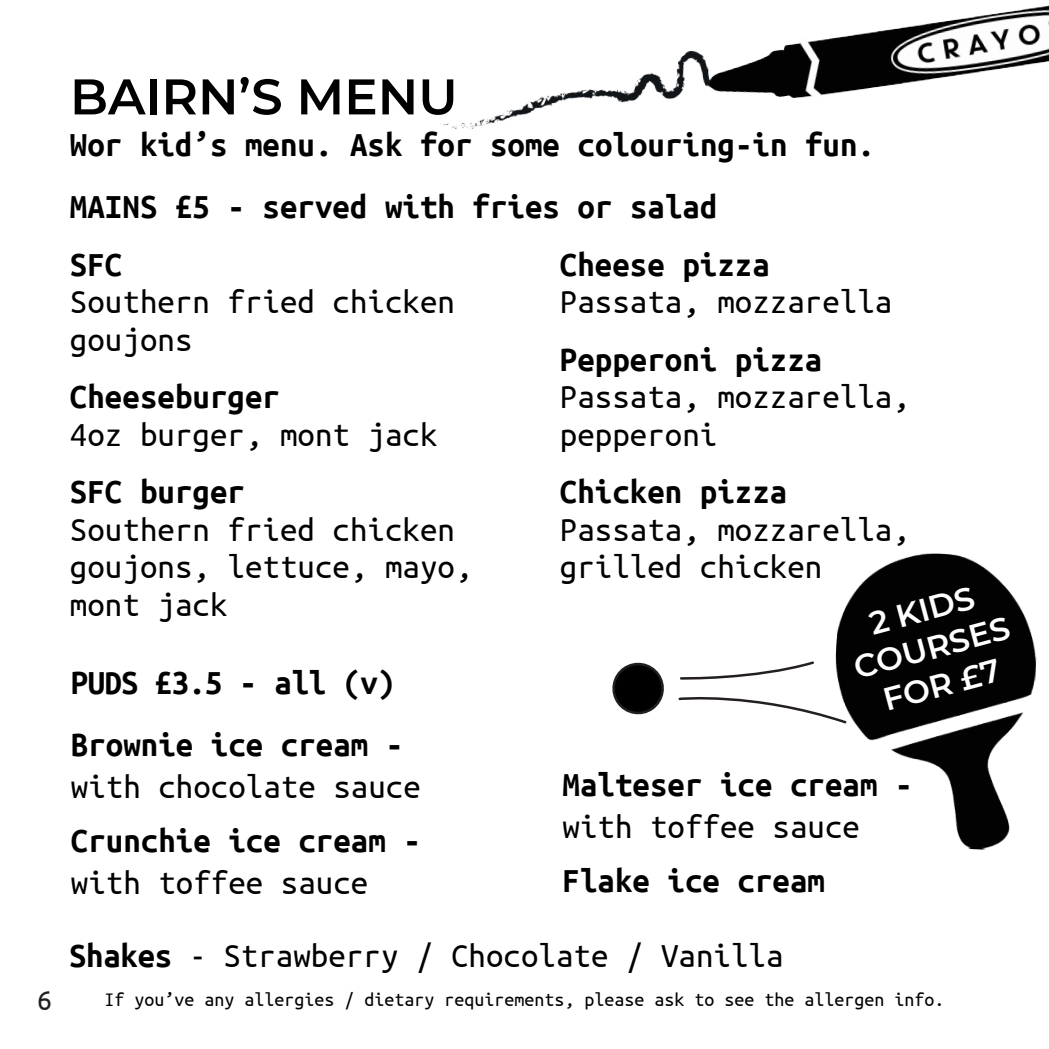
<style>
.page{position:relative;width:1049px;height:1049px;background:#fff}
.page>*{position:absolute;margin:0;border:0;box-sizing:border-box;transform-origin:0 0}
.t1{font:600 50px "Montserrat";color:#000}
.t2{font:35px/37.5px "Ubuntu Mono";color:#000001}
.t3{font:700 35px/57.5px "Ubuntu Mono";color:#000001}
.t4{font:700 35px "Ubuntu Mono";color:#000}
.t5{font:600 32px/38.2px "Montserrat";color:#fff;text-align:center}
.t6{font:30px "Ubuntu Mono";color:#231f20}
.t7{font:20px "Ubuntu Mono";color:#000}
.s1{font-weight:700}
</style>
<div class="page">
<img style="left:440px;top:5px;width:609px;height:124px">
<img style="left:835px;top:553px;width:202px;height:297px">
<svg style="left:612px;top:662px;width:52px;height:53px"></svg>
<svg style="left:678px;top:692px;width:170px;height:33px"></svg>
<svg style="left:680px;top:661px;width:134px;height:19px"></svg>
<p class="t6" style="left:37px;top:985px;width:16px">6</p>
<h1 class="t1" style="left:70px;top:61px;width:389px">BAIRN’S MENU</h1>
<p class="t4" style="left:70px;top:127px;width:806px">Wor kid’s menu. Ask for some colouring-in fun.</p>
<p class="t3" style="left:70px;top:178px;width:649px">MAINS £5 - served with fries or salad<br>SFC</p>
<p class="t2" style="left:70px;top:283px;width:386px">Southern fried chicken goujons</p>
<p class="t3" style="left:70px;top:368px;width:211px">Cheeseburger</p>
<p class="t2" style="left:70px;top:416px;width:369px">4oz burger, mont jack</p>
<p class="t3" style="left:70px;top:463px;width:176px">SFC burger</p>
<p class="t2" style="left:70px;top:511px;width:404px">Southern fried chicken goujons, lettuce, mayo, mont jack</p>
<p class="t3" style="left:560px;top:236px;width:211px">Cheese pizza</p>
<p class="t2" style="left:560px;top:283px;width:334px">Passata, mozzarella</p>
<p class="t3" style="left:560px;top:330px;width:264px">Pepperoni pizza</p>
<p class="t2" style="left:560px;top:378px;width:351px">Passata, mozzarella, pepperoni</p>
<p class="t3" style="left:560px;top:463px;width:229px">Chicken pizza</p>
<p class="t2" style="left:560px;top:510px;width:351px">Passata, mozzarella, grilled chicken</p>
<p class="t5" style="left:839px;top:611px;width:161px;rotate:-15deg">2 KIDS<br>COURSES<br>FOR £7</p>
<p class="t3" style="left:71px;top:651px;width:334px;line-height:62px">PUDS £3.5 - all (v)<br>Brownie ice cream -</p>
<p class="t2" style="left:71px;top:767px;width:351px">with chocolate sauce</p>
<p class="t3" style="left:71px;top:812px;width:351px">Crunchie ice cream -</p>
<p class="t2" style="left:71px;top:864px;width:299px">with toffee sauce</p>
<p class="t3" style="left:563px;top:755px;width:352px">Malteser ice cream -</p>
<p class="t2" style="left:563px;top:807px;width:299px">with toffee sauce</p>
<p class="t3" style="left:563px;top:852px;width:264px">Flake ice cream</p>
<p class="t2" style="left:69px;top:936px;width:716px"><span class="s1">Shakes</span> - Strawberry / Chocolate / Vanilla</p>
<p class="t7" style="left:104px;top:990px;width:841px">If you’ve any allergies / dietary requirements, please ask to see the allergen info.</p>
</div>
